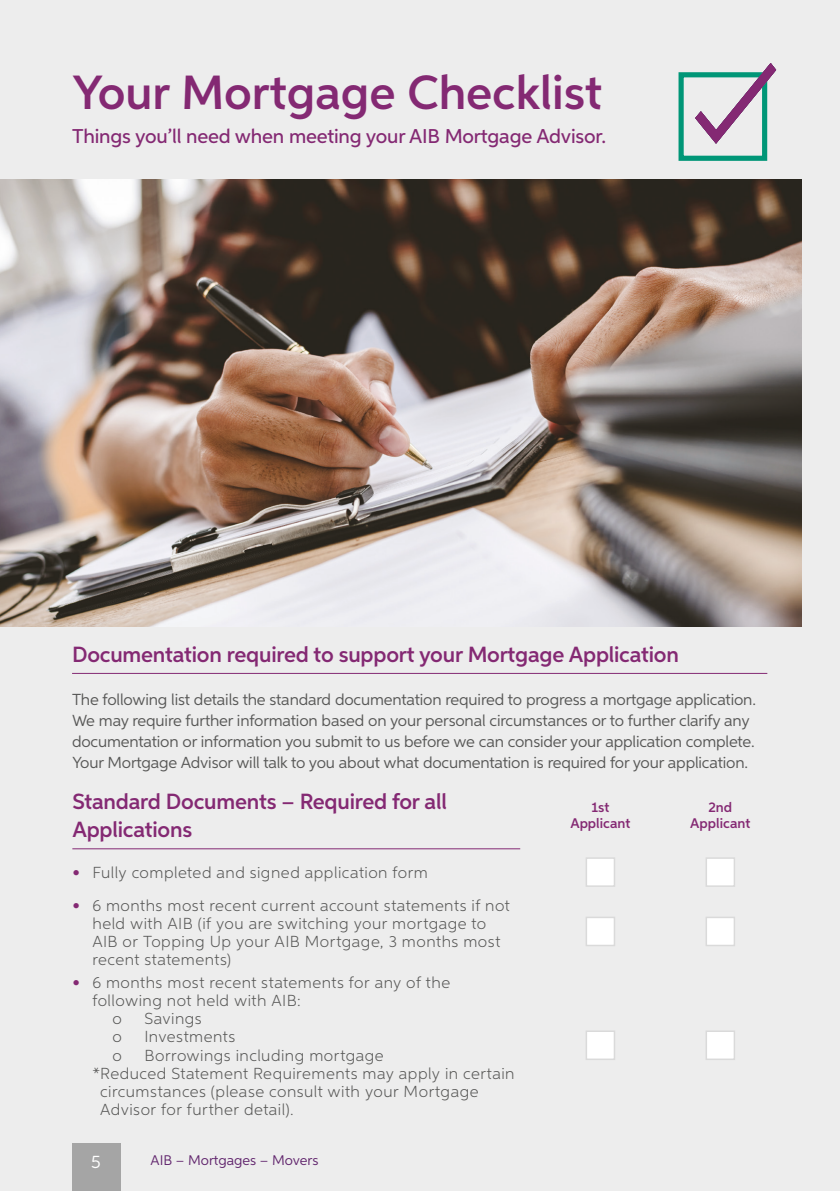
<style>
.page{position:relative;width:840px;height:1191px;background:#fff}
.page>*{position:absolute;margin:0;border:0;box-sizing:border-box;transform-origin:0 0}
.Main_Heading__Core_Purple{font:600 48px "Aspira";color:#842973}
.Main_Copy_Heading__Green{font:600 22px/28px "Aspira";letter-spacing:-.01em;color:#842973}
.Main_Heading__Core_Purple-2{font:500 20px "Aspira";letter-spacing:-.01em;color:#842973}
.Body_Copy__80_K{font:18px "Aspira";color:#fff}
.Body_Copy_9_5pt_on_11{font:300 16px/18px "Aspira";letter-spacing:.03em;color:#575756}
.Body_Copy__80_K-2{font:16px/21px "Aspira";letter-spacing:-.01em;color:#575756}
.Body_Copy__80_K-3{font:600 14px/16px "Aspira";color:#842973;text-align:center}
.Body_Copy__80_K-4{font:14px "Aspira";color:#61256d}
.s1{color:#842973}
</style>
<div class="page">
<div style="left:0;top:0;width:839px;height:1191px;background:#ededed"></div>
<div style="left:72px;top:1143px;width:48px;height:48px;background:#a5a5a5"></div>
<div style="left:678px;top:72px;width:88px;height:89px;border:5px solid #009677"></div>
<svg style="left:694px;top:63px;width:81px;height:81px"></svg>
<img style="left:0;top:180px;width:801px;height:447px">
<hr style="left:72px;top:673px;width:694px;height:1px;background:#842973">
<hr style="left:72px;top:848px;width:448px;height:1px;background:#842973">
<div style="left:585px;top:857px;width:30px;height:30px;background:#fff;border:2px solid #dadada"></div>
<div style="left:705px;top:857px;width:29px;height:30px;background:#fff;border:2px solid #dadada"></div>
<div style="left:585px;top:916px;width:30px;height:30px;background:#fff;border:2px solid #dadada"></div>
<div style="left:705px;top:916px;width:29px;height:30px;background:#fff;border:2px solid #dadada"></div>
<div style="left:585px;top:1030px;width:30px;height:30px;background:#fff;border:2px solid #dadada"></div>
<div style="left:705px;top:1030px;width:29px;height:30px;background:#fff;border:2px solid #dadada"></div>
<p class="Main_Heading__Core_Purple" style="left:72px;top:63px;width:531px">Your Mortgage Checklist</p>
<p class="Main_Heading__Core_Purple-2" style="left:72px;top:124px;width:535px">Things you’ll need when meeting your AIB Mortgage Advisor.</p>
<p class="Main_Copy_Heading__Green" style="left:72px;top:640px;width:608px">Documentation required to support your Mortgage Application</p>
<p class="Body_Copy__80_K-2" style="left:72px;top:689px;width:685px">The following list details the standard documentation required to progress a mortgage application.<br>We may require further information based on your personal circumstances or to further clarify any documentation or information you submit to us before we can consider your application complete.<br>Your Mortgage Advisor will talk to you about what documentation is required for your application.</p>
<p class="Main_Copy_Heading__Green" style="left:72px;top:787px;width:376px">Standard Documents – Required for all<br>Applications</p>
<p class="Body_Copy__80_K-3" style="left:570px;top:799px;width:62px">1st<br>Applicant</p>
<p class="Body_Copy__80_K-3" style="left:690px;top:799px;width:62px">2nd<br>Applicant</p>
<p class="Body_Copy_9_5pt_on_11" style="left:72px;top:863px;width:357px"><span class="s1">•</span> Fully completed and signed application form</p>
<p class="Body_Copy_9_5pt_on_11" style="left:92px;top:895px;width:418px;text-indent:-20px"><span class="s1">•</span> 6 months most recent current account statements if not held with AIB (if you are switching your mortgage to AIB or Topping Up your AIB Mortgage, 3 months most recent statements)</p>
<p class="Body_Copy_9_5pt_on_11" style="left:92px;top:973px;width:359px;text-indent:-20px"><span class="s1">•</span> 6 months most recent statements for any of the following not held with AIB:</p>
<p class="Body_Copy_9_5pt_on_11" style="left:112px;top:1009px;width:11px">o</p>
<p class="Body_Copy_9_5pt_on_11" style="left:144px;top:1009px;width:59px">Savings</p>
<p class="Body_Copy_9_5pt_on_11" style="left:112px;top:1027px;width:11px">o</p>
<p class="Body_Copy_9_5pt_on_11" style="left:144px;top:1027px;width:92px">Investments</p>
<p class="Body_Copy_9_5pt_on_11" style="left:112px;top:1045px;width:11px">o</p>
<p class="Body_Copy_9_5pt_on_11" style="left:144px;top:1045px;width:241px">Borrowings including mortgage</p>
<p class="Body_Copy_9_5pt_on_11" style="left:100px;top:1063px;width:416px;text-indent:-8px">*Reduced Statement Requirements may apply in certain circumstances (please consult with your Mortgage<br>Advisor for further detail).</p>
<p class="Body_Copy__80_K" style="left:91px;top:1151px;width:11px">5</p>
<p class="Body_Copy__80_K-4" style="left:150px;top:1151px;width:169px">AIB – Mortgages – Movers</p>
</div>
